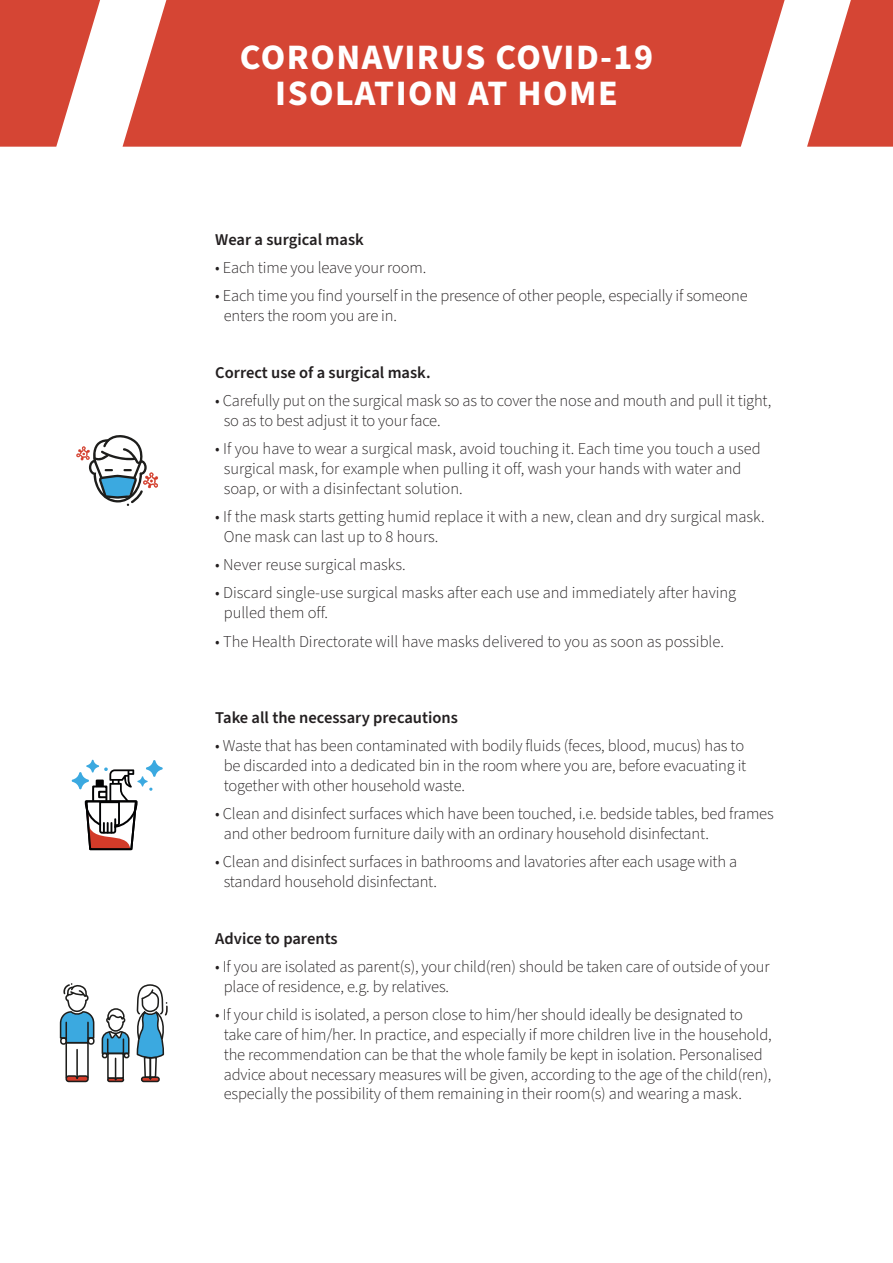
<style>
.page{position:relative;width:893px;height:1263px;background:#fff}
.page>*{position:absolute;margin:0;border:0;box-sizing:border-box;transform-origin:0 0}
.t1{font:700 35.85px "Source Sans Pro";letter-spacing:.04em;color:#fff}
.t2{font:300 16.5px/19.8px "Source Sans Pro";letter-spacing:-.01em;color:#231f20}
.t3{font:600 16.5px "Source Sans Pro";color:#231f20}
</style>
<div class="page">
<svg style="left:0;top:0;width:100px;height:147px"></svg>
<svg style="left:807px;top:0;width:86px;height:147px"></svg>
<svg style="left:123px;top:0;width:662px;height:147px;background:#d75141"></svg>
<svg style="left:72px;top:760px;width:91px;height:90px"></svg>
<div style="left:98px;top:791px;width:9px;height:7px;border:2px solid #020203"></div>
<svg style="left:60px;top:983px;width:35px;height:57px"></svg>
<div style="left:65px;top:1021px;width:24px;height:22px;border:2px solid #1d1d1b"></div>
<div style="left:65px;top:1042px;width:24px;height:36px;border:2px solid #1d1d1b"></div>
<hr style="left:76px;top:1049px;width:2px;height:28px;background:#1d1d1b">
<div style="left:60px;top:1037px;width:7px;height:8px;border:2px solid #1d1d1b;border-radius:3px"></div>
<div style="left:88px;top:1037px;width:7px;height:8px;border:2px solid #1d1d1b;border-radius:3px"></div>
<svg style="left:65px;top:1074px;width:24px;height:8px"></svg>
<svg style="left:101px;top:984px;width:67px;height:98px"></svg>
<svg style="left:76px;top:435px;width:82px;height:71px"></svg>
<p class="t1" style="left:240px;top:33px;width:415px">CORONAVIRUS COVID-19</p>
<p class="t1" style="left:275px;top:69px;width:344px">ISOLATION AT HOME</p>
<p class="t3" style="left:215px;top:228px;width:150px">Wear a surgical mask</p>
<p class="t2" style="left:215px;top:258px;width:213px">• Each time you leave your room.</p>
<p class="t2" style="left:224px;top:286px;width:525px;text-indent:-9px">• Each time you find yourself in the presence of other people, especially if someone enters the room you are in.</p>
<p class="t3" style="left:215px;top:361px;width:217px">Correct use of a surgical mask.</p>
<p class="t2" style="left:224px;top:391px;width:549px;text-indent:-9px">• Carefully put on the surgical mask so as to cover the nose and mouth and pull it tight, so as to best adjust it to your face.</p>
<p class="t2" style="left:224px;top:439px;width:538px;text-indent:-9px">• If you have to wear a surgical mask, avoid touching it. Each time you touch a used surgical mask, for example when pulling it off, wash your hands with water and soap, or with a disinfectant solution.</p>
<p class="t2" style="left:224px;top:507px;width:542px;text-indent:-9px">• If the mask starts getting humid replace it with a new, clean and dry surgical mask.<br>One mask can last up to 8 hours.</p>
<p class="t2" style="left:215px;top:555px;width:192px">• Never reuse surgical masks.</p>
<p class="t2" style="left:224px;top:583px;width:514px;text-indent:-9px">• Discard single-use surgical masks after each use and immediately after having pulled them off.</p>
<p class="t2" style="left:215px;top:632px;width:510px">• The Health Directorate will have masks delivered to you as soon as possible.</p>
<p class="t3" style="left:215px;top:706px;width:244px">Take all the necessary precautions</p>
<p class="t2" style="left:224px;top:736px;width:524px;text-indent:-9px">• Waste that has been contaminated with bodily fluids (feces, blood, mucus) has to be discarded into a dedicated bin in the room where you are, before evacuating it together with other household waste.</p>
<p class="t2" style="left:224px;top:804px;width:551px;text-indent:-9px">• Clean and disinfect surfaces which have been touched, i.e. bedside tables, bed frames and other bedroom furniture daily with an ordinary household disinfectant.</p>
<p class="t2" style="left:224px;top:852px;width:515px;text-indent:-9px">• Clean and disinfect surfaces in bathrooms and lavatories after each usage with a standard household disinfectant.</p>
<p class="t3" style="left:215px;top:927px;width:124px">Advice to parents</p>
<p class="t2" style="left:224px;top:957px;width:547px;text-indent:-9px">• If you are isolated as parent(s), your child(ren) should be taken care of outside of your place of residence, e.g. by relatives.</p>
<p class="t2" style="left:224px;top:1005px;width:549px;text-indent:-9px">• If your child is isolated, a person close to him/her should ideally be designated to take care of him/her. In practice, and especially if more children live in the household, the recommendation can be that the whole family be kept in isolation. Personalised advice about necessary measures will be given, according to the age of the child(ren), especially the possibility of them remaining in their room(s) and wearing a mask.</p>
</div>
